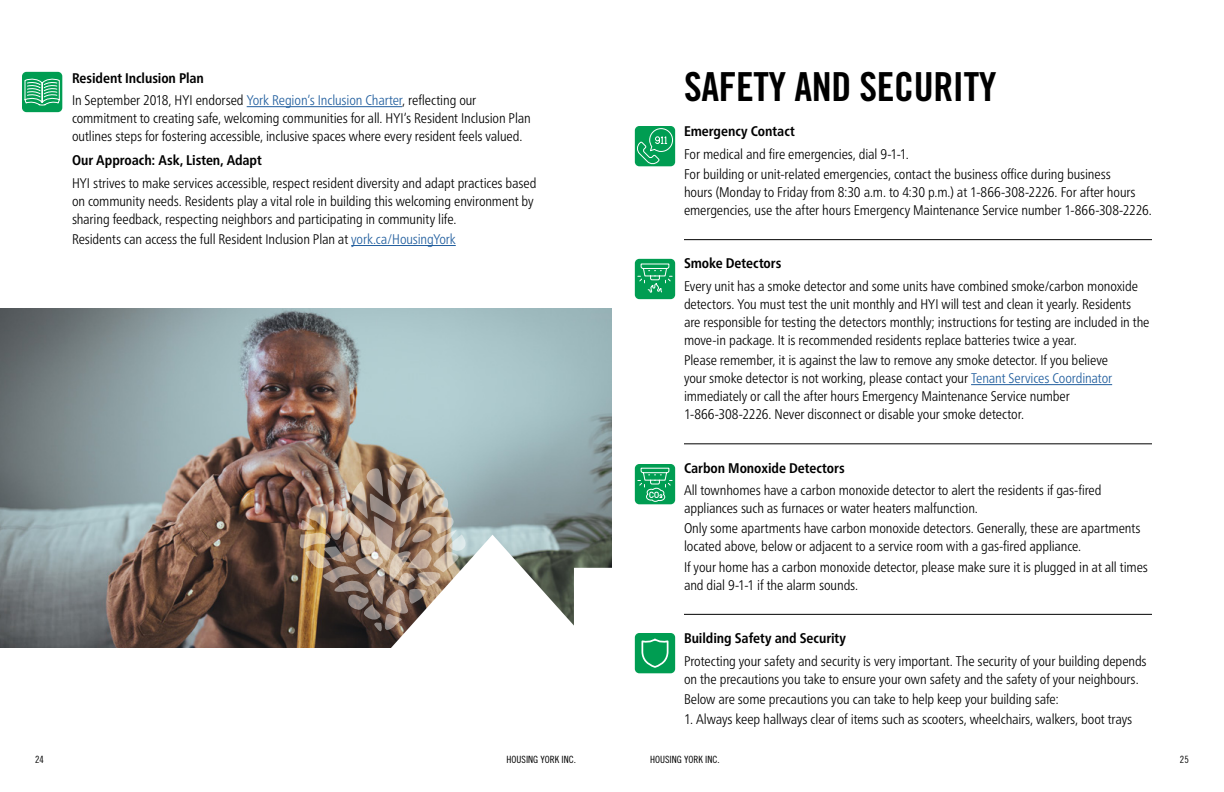
<style>
.page{position:relative;width:1224px;height:792px;background:#fff}
.page>*{position:absolute;margin:0;border:0;box-sizing:border-box;transform-origin:0 0}
.t1{font:40px "Trade Gothic LT Pro Bd Cn 20";letter-spacing:-.01em;color:#000}
.Body{font:300 condensed 14px/18px "Frutiger Neue LT Pro";letter-spacing:-.005em;color:#000}
.t2{font:700 condensed 14px "Frutiger Neue LT Pro";letter-spacing:-.005em;color:#000}
.t3{font:10px "Trade Gothic LT Pro Cn 18";color:#000}
.s1{color:#215e9e}
</style>
<div class="page">
<img style="left:0;top:308px;width:612px;height:340px">
<hr style="left:684px;top:239px;width:468px;height:1px;background:#000">
<hr style="left:971px;top:384px;width:141px;height:1px;background:#215e9e">
<hr style="left:684px;top:444px;width:468px;height:1px;background:#000">
<hr style="left:684px;top:614px;width:468px;height:1px;background:#000">
<div style="left:635px;top:126px;width:40px;height:40px;background:#009d52;border-radius:4px"></div>
<svg style="left:635px;top:128px;width:39px;height:38px"></svg>
<div style="left:635px;top:259px;width:40px;height:40px;background:#009d52;border-radius:4px"></div>
<svg style="left:637px;top:263px;width:36px;height:30px"></svg>
<div style="left:635px;top:464px;width:40px;height:40px;background:#009d52;border-radius:4px"></div>
<svg style="left:637px;top:467px;width:36px;height:35px"></svg>
<div style="left:635px;top:633px;width:40px;height:40px;background:#009d52;border-radius:4px"></div>
<svg style="left:641px;top:639px;width:28px;height:29px"></svg>
<hr style="left:247px;top:106px;width:155px;height:1px;background:#215e9e">
<hr style="left:351px;top:245px;width:105px;height:1px;background:#215e9e">
<div style="left:22px;top:72px;width:40px;height:40px;background:#009d52;border-radius:4px"></div>
<svg style="left:24px;top:78px;width:36px;height:28px"></svg>
<img style="left:296px;top:461px;width:316px;height:187px">
<h2 class="t2" style="left:72px;top:70px;width:134px">Resident Inclusion Plan</h2>
<p class="Body" style="left:72px;top:91px;width:460px">In September 2018, HYI endorsed <span class="s1">York Region’s Inclusion Charter</span>, reflecting our commitment to creating safe, welcoming communities for all. HYI’s Resident Inclusion Plan outlines steps for fostering accessible, inclusive spaces where every resident feels valued.</p>
<h2 class="t2" style="left:72px;top:152px;width:191px">Our Approach: Ask, Listen, Adapt</h2>
<p class="Body" style="left:72px;top:174px;width:466px">HYI strives to make services accessible, respect resident diversity and adapt practices based on community needs. Residents play a vital role in building this welcoming environment by sharing feedback, respecting neighbors and participating in community life.</p>
<p class="Body" style="left:72px;top:230px;width:385px">Residents can access the full Resident Inclusion Plan at <span class="s1">york.ca/HousingYork</span></p>
<h1 class="t1" style="left:684px;top:62px;width:314px">SAFETY AND SECURITY</h1>
<h2 class="t2" style="left:684px;top:123px;width:112px">Emergency Contact</h2>
<p class="Body" style="left:684px;top:145px;width:226px">For medical and fire emergencies, dial 9-1-1.</p>
<p class="Body" style="left:684px;top:165px;width:469px">For building or unit-related emergencies, contact the business office during business<br>hours (Monday to Friday from 8:30 a.m. to 4:30 p.m.) at 1-866-308-2226. For after hours emergencies, use the after hours Emergency Maintenance Service number 1-866-308-2226.</p>
<h2 class="t2" style="left:684px;top:255px;width:99px">Smoke Detectors</h2>
<p class="Body" style="left:684px;top:277px;width:467px">Every unit has a smoke detector and some units have combined smoke/carbon monoxide detectors. You must test the unit monthly and HYI will test and clean it yearly. Residents are responsible for testing the detectors monthly; instructions for testing are included in the move-in package. It is recommended residents replace batteries twice a year.</p>
<p class="Body" style="left:684px;top:351px;width:430px">Please remember, it is against the law to remove any smoke detector. If you believe your smoke detector is not working, please contact your <span class="s1">Tenant Services Coordinator </span>immediately or call the after hours Emergency Maintenance Service number 1-866-308-2226. Never disconnect or disable your smoke detector.</p>
<h2 class="t2" style="left:684px;top:459px;width:162px">Carbon Monoxide Detectors</h2>
<p class="Body" style="left:684px;top:481px;width:419px">All townhomes have a carbon monoxide detector to alert the residents if gas-fired appliances such as furnaces or water heaters malfunction.</p>
<p class="Body" style="left:684px;top:519px;width:458px">Only some apartments have carbon monoxide detectors. Generally, these are apartments located above, below or adjacent to a service room with a gas-fired appliance.</p>
<p class="Body" style="left:684px;top:558px;width:465px">If your home has a carbon monoxide detector, please make sure it is plugged in at all times and dial 9-1-1 if the alarm sounds.</p>
<h2 class="t2" style="left:684px;top:630px;width:164px">Building Safety and Security</h2>
<p class="Body" style="left:684px;top:652px;width:464px">Protecting your safety and security is very important. The security of your building depends on the precautions you take to ensure your own safety and the safety of your neighbours.</p>
<p class="Body" style="left:684px;top:690px;width:376px">Below are some precautions you can take to help keep your building safe:</p>
<p class="Body" style="left:684px;top:710px;width:450px">1. Always keep hallways clear of items such as scooters, wheelchairs, walkers, boot trays</p>
<p class="t3" style="left:35px;top:754px;width:10px">24</p>
<p class="t3" style="left:507px;top:754px;width:71px">HOUSING YORK INC.</p>
<p class="t3" style="left:650px;top:754px;width:71px">HOUSING YORK INC.</p>
<p class="t3" style="left:1180px;top:754px;width:10px">25</p>
</div>
